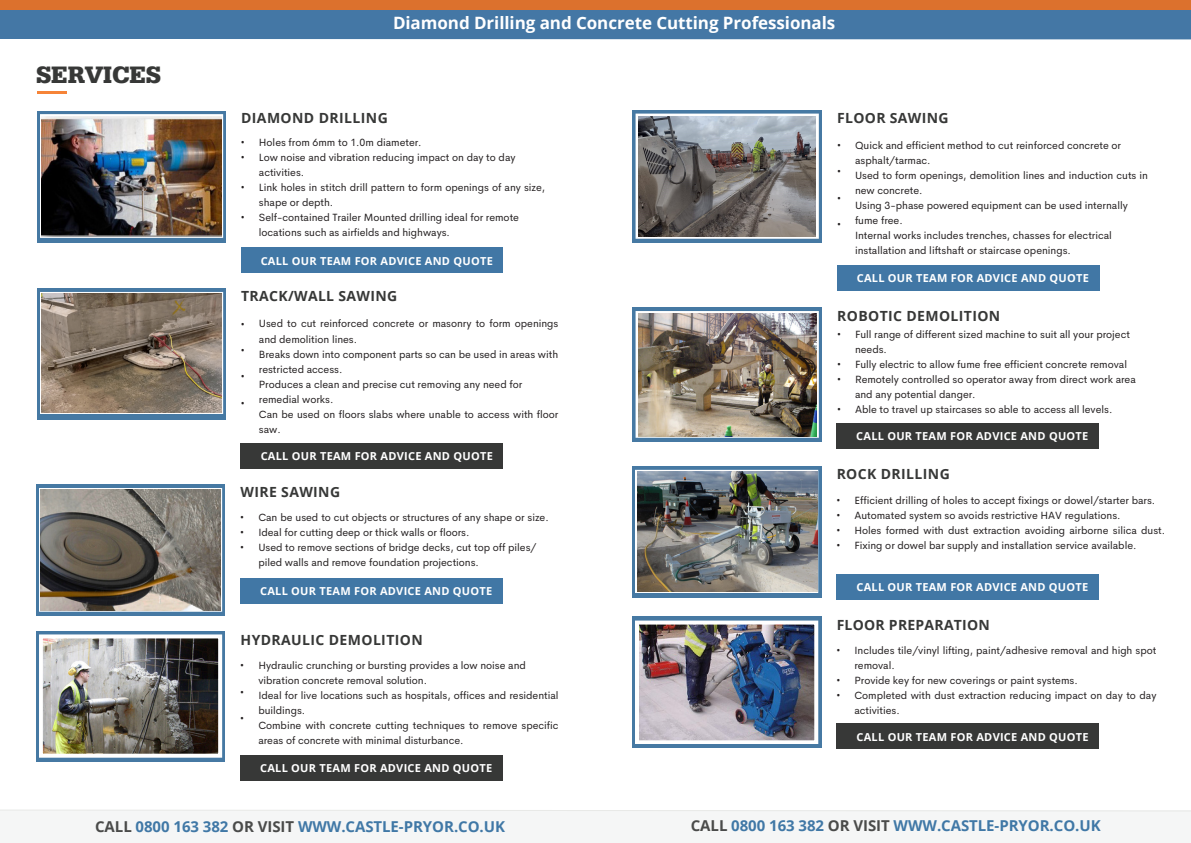
<style>
.page{position:relative;width:1191px;height:843px;background:#fff}
.page>*{position:absolute;margin:0;border:0;box-sizing:border-box;transform-origin:0 0}
.t1{font:900 25px "Serifa BT";letter-spacing:-.005em;color:#373837}
.t2{font:700 17px "Open Sans";letter-spacing:-.005em;color:#fff}
.t3{font:700 15px "Open Sans";letter-spacing:-.005em;color:#4078a6}
.t4{font:700 14px "Open Sans";letter-spacing:.025em;color:#373837}
.t5{font:700 11px "Open Sans";letter-spacing:.025em;color:#fff}
.t6{font:10.5px/15px "Cerebri Sans";color:#231f20}
.t7{font:10.5px/15px "Open Sans";color:#231f20}
.s1{color:#4a4b4a}
</style>
<div class="page">
<hr style="left:37px;top:91px;width:29px;height:2px;background:#f68438">
<svg style="left:36px;top:484px;width:189px;height:131px;fill:#4679a3"></svg>
<div style="left:0;top:0;width:1190px;height:39px;background:#4477a5"></div>
<div style="left:0;top:810px;width:1190px;height:32px;background:#f5f6f6"></div>
<svg style="left:0;top:809px;width:965px;height:2px"></svg>
<div style="left:241px;top:443px;width:262px;height:26px;background:#373837"></div>
<div style="left:241px;top:247px;width:261px;height:26px;background:#4177a5"></div>
<svg style="left:39px;top:488px;width:183px;height:123px"></svg>
<svg style="left:36px;top:631px;width:189px;height:130px;fill:#4679a3"></svg>
<div style="left:240px;top:578px;width:262px;height:25px;background:#4177a5"></div>
<img style="left:39px;top:634px;width:183px;height:123px">
<div style="left:240px;top:754px;width:262px;height:26px;background:#373837"></div>
<div style="left:632px;top:110px;width:189px;height:132px;background:#4679a3"></div>
<svg style="left:635px;top:113px;width:183px;height:126px"></svg>
<svg style="left:632px;top:308px;width:189px;height:133px;fill:#4679a3"></svg>
<div style="left:836px;top:265px;width:262px;height:26px;background:#4177a5"></div>
<svg style="left:635px;top:311px;width:183px;height:126px"></svg>
<div style="left:632px;top:466px;width:189px;height:131px;background:#4679a3"></div>
<div style="left:836px;top:423px;width:262px;height:26px;background:#373837"></div>
<svg style="left:635px;top:469px;width:183px;height:124px"></svg>
<div style="left:632px;top:616px;width:189px;height:131px;background:#4679a3"></div>
<div style="left:836px;top:574px;width:262px;height:25px;background:#4177a5"></div>
<img style="left:638px;top:313px;width:178px;height:123px">
<div style="left:37px;top:111px;width:189px;height:131px;background:#4679a3"></div>
<img style="left:635px;top:620px;width:183px;height:124px">
<div style="left:836px;top:723px;width:262px;height:26px;background:#373837"></div>
<svg style="left:40px;top:114px;width:183px;height:124px"></svg>
<img style="left:42px;top:116px;width:179px;height:120px">
<div style="left:37px;top:289px;width:189px;height:130px;background:#4679a3"></div>
<svg style="left:40px;top:292px;width:183px;height:122px"></svg>
<div style="left:0;top:0;width:1190px;height:10px;background:#dc712d"></div>
<img style="left:638px;top:116px;width:177px;height:120px">
<img style="left:41px;top:489px;width:179px;height:120px">
<img style="left:42px;top:294px;width:179px;height:118px">
<img style="left:637px;top:471px;width:180px;height:120px">
<p class="t1" style="left:36px;top:59px;width:126px">SERVICES</p>
<p class="t2" style="left:393px;top:11px;width:444px">Diamond Drilling and Concrete Cutting Professionals</p>
<p class="t4" style="left:241px;top:108px;width:148px">DIAMOND DRILLING</p>
<p class="t7" style="left:241px;top:134px;width:5px">• •</p>
<p class="t7" style="left:241px;top:179px;width:5px">•</p>
<p class="t7" style="left:241px;top:209px;width:5px">•</p>
<p class="t6" style="left:259px;top:134px;width:164px">Holes from 6mm to 1.0m diameter.</p>
<p class="t6" style="left:259px;top:149px;width:258px">Low noise and vibration reducing impact on day to day activities.</p>
<p class="t6" style="left:259px;top:179px;width:288px">Link holes in stitch drill pattern to form openings of any size, shape or depth.</p>
<p class="t6" style="left:259px;top:209px;width:261px">Self-contained Trailer Mounted drilling ideal for remote locations such as airfields and highways.</p>
<p class="t5" style="left:261px;top:253px;width:233px">CALL OUR TEAM FOR ADVICE AND QUOTE</p>
<p class="t4" style="left:241px;top:286px;width:158px">TRACK/WALL SAWING</p>
<p class="t7" style="left:241px;top:316px;width:5px">•</p>
<p class="t7" style="left:241px;top:342px;width:5px">•</p>
<p class="t7" style="left:241px;top:369px;width:5px">•</p>
<p class="t7" style="left:241px;top:395px;width:5px">•</p>
<p class="t6" style="left:259px;top:316px;width:301px">Used to cut reinforced concrete or masonry to form openings and demolition lines.</p>
<p class="t6" style="left:259px;top:346px;width:301px">Breaks down into component parts so can be used in areas with restricted access.</p>
<p class="t6" style="left:259px;top:376px;width:265px">Produces a clean and precise cut removing any need for remedial works.</p>
<p class="t6" style="left:259px;top:406px;width:301px">Can be used on floors slabs where unable to access with floor saw.</p>
<p class="t5" style="left:261px;top:448px;width:233px">CALL OUR TEAM FOR ADVICE AND QUOTE</p>
<p class="t4" style="left:240px;top:482px;width:101px">WIRE SAWING</p>
<p class="t7" style="left:240px;top:509px;width:5px;text-align:justify">• • •</p>
<p class="t6" style="left:258px;top:509px;width:292px">Can be used to cut objects or structures of any shape or size.<br>Ideal for cutting deep or thick walls or floors.</p>
<p class="t6" style="left:258px;top:539px;width:279px">Used to remove sections of bridge decks, cut top off piles/ piled walls and remove foundation projections.</p>
<p class="t5" style="left:260px;top:583px;width:233px">CALL OUR TEAM FOR ADVICE AND QUOTE</p>
<p class="t4" style="left:240px;top:629px;width:184px">HYDRAULIC DEMOLITION</p>
<p class="t7" style="left:240px;top:657px;width:5px">•</p>
<p class="t7" style="left:240px;top:683px;width:5px">•</p>
<p class="t7" style="left:240px;top:710px;width:5px">•</p>
<p class="t6" style="left:258px;top:657px;width:269px">Hydraulic crunching or bursting provides a low noise and vibration concrete removal solution.</p>
<p class="t6" style="left:258px;top:687px;width:302px">Ideal for live locations such as hospitals, offices and residential buildings.</p>
<p class="t6" style="left:258px;top:717px;width:302px">Combine with concrete cutting techniques to remove specific areas of concrete with minimal disturbance.</p>
<p class="t5" style="left:260px;top:760px;width:233px">CALL OUR TEAM FOR ADVICE AND QUOTE</p>
<p class="t4" style="left:837px;top:108px;width:113px">FLOOR SAWING</p>
<p class="t7" style="left:836px;top:137px;width:5px">•</p>
<p class="t7" style="left:836px;top:164px;width:5px">•</p>
<p class="t7" style="left:836px;top:190px;width:5px">•</p>
<p class="t7" style="left:836px;top:216px;width:5px">•</p>
<p class="t6" style="left:854px;top:137px;width:267px">Quick and efficient method to cut reinforced concrete or asphalt/tarmac.</p>
<p class="t6" style="left:854px;top:167px;width:294px">Used to form openings, demolition lines and induction cuts in new concrete.</p>
<p class="t6" style="left:854px;top:197px;width:274px">Using 3-phase powered equipment can be used internally fume free.</p>
<p class="t6" style="left:854px;top:227px;width:258px">Internal works includes trenches, chasses for electrical installation and liftshaft or staircase openings.</p>
<p class="t5" style="left:856px;top:270px;width:233px">CALL OUR TEAM FOR ADVICE AND QUOTE</p>
<p class="t4" style="left:837px;top:306px;width:164px">ROBOTIC DEMOLITION</p>
<p class="t7" style="left:836px;top:326px;width:5px">•</p>
<p class="t7" style="left:836px;top:356px;width:5px">• •</p>
<p class="t7" style="left:836px;top:401px;width:5px">•</p>
<p class="t6" style="left:854px;top:326px;width:276px">Full range of different sized machine to suit all your project needs.</p>
<p class="t6" style="left:854px;top:356px;width:282px">Fully electric to allow fume free efficient concrete removal<br>Remotely controlled so operator away from direct work area and any potential danger.</p>
<p class="t6" style="left:854px;top:401px;width:259px">Able to travel up staircases so able to access all levels.</p>
<p class="t5" style="left:856px;top:428px;width:233px">CALL OUR TEAM FOR ADVICE AND QUOTE</p>
<p class="t4" style="left:836px;top:464px;width:115px">ROCK DRILLING</p>
<p class="t7" style="left:836px;top:492px;width:5px">•</p>
<p class="t7" style="left:836px;top:507px;width:5px">•</p>
<p class="t7" style="left:836px;top:522px;width:5px">• •</p>
<p class="t6" style="left:854px;top:492px;width:302px">Efficient drilling of holes to accept fixings or dowel/starter bars.</p>
<p class="t6" style="left:854px;top:507px;width:267px">Automated system so avoids restrictive HAV regulations.</p>
<p class="t6" style="left:854px;top:522px;width:312px">Holes formed with dust extraction avoiding airborne silica dust.<br>Fixing or dowel bar supply and installation service available.</p>
<p class="t5" style="left:856px;top:579px;width:233px">CALL OUR TEAM FOR ADVICE AND QUOTE</p>
<p class="t4" style="left:836px;top:615px;width:155px">FLOOR PREPARATION</p>
<p class="t7" style="left:836px;top:641px;width:5px">•</p>
<p class="t7" style="left:836px;top:671px;width:5px">• •</p>
<p class="t6" style="left:854px;top:642px;width:303px">Includes tile/vinyl lifting, paint/adhesive removal and high spot removal.</p>
<p class="t6" style="left:854px;top:672px;width:225px">Provide key for new coverings or paint systems.</p>
<p class="t6" style="left:854px;top:687px;width:303px">Completed with dust extraction reducing impact on day to day activities.</p>
<p class="t5" style="left:856px;top:728px;width:233px">CALL OUR TEAM FOR ADVICE AND QUOTE</p>
<p class="t3" style="left:95px;top:815px;width:411px"><span class="s1">CALL</span> 0800 163 382 <span class="s1">OR VISIT</span> WWW.CASTLE-PRYOR.CO.UK</p>
<p class="t3" style="left:690px;top:814px;width:411px"><span class="s1">CALL</span> 0800 163 382 <span class="s1">OR VISIT</span> WWW.CASTLE-PRYOR.CO.UK</p>
</div>
